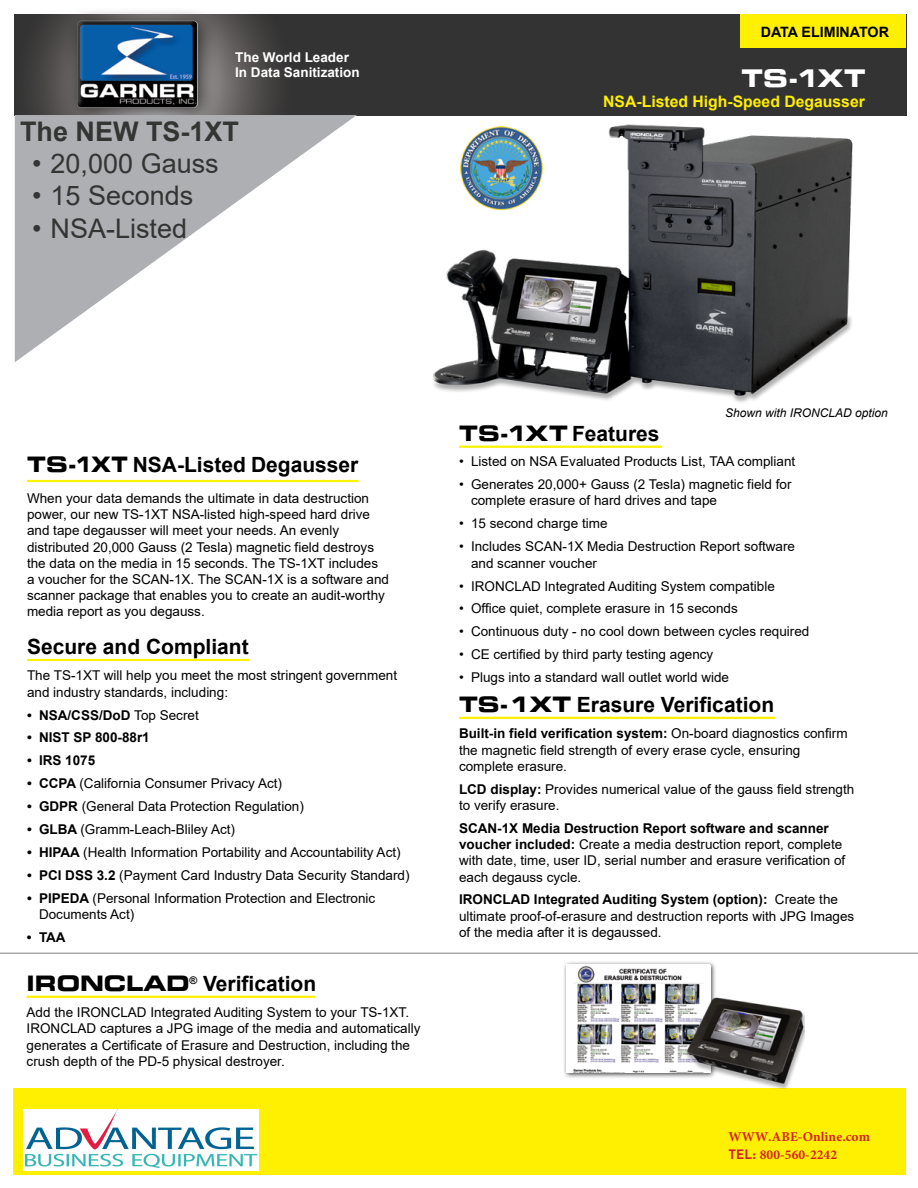
<style>
.page{position:relative;width:918px;height:1188px;background:#fff}
.page>*{position:absolute;margin:0;border:0;box-sizing:border-box;transform-origin:0 0}
.t1{font:27px "Arial";color:#343433}
.t2{font:700 27px "Arial";color:#343433}
.t3{font:24px "Eurostile Bold Extended Two";color:#fff}
.t4{font:700 21px "Arial";color:#000}
.t5{font:700 15.75px "Arial";color:#ffef00}
.t6{font:700 14.25px "Arial";color:#000}
.t7{font:13.5px/16.2px "Arial";color:#000}
.t8{font:700 13.5px "Arial";color:#000}
.t9{font:700 13.5px/17.5px "Minion Pro";letter-spacing:.005em;color:#d1232a}
.t10{font:700 13.5px/15px "Arial";color:#fff}
.t11{font:italic 12px "Arial";color:#000}
.s1{font-family:"Eurostile Bold Extended Two";font-weight:400}
.s2{font-weight:400}
.s3{font-weight:700}
.s4{font-family:"DIN"}
</style>
<div class="page">
<div style="left:13px;top:1089px;width:892px;height:86px;background:#ffef00"></div>
<img style="left:14px;top:14px;width:892px;height:101px">
<div style="left:64px;top:7px;width:154px;height:120px;background:#000;opacity:.67"></div>
<div style="left:70px;top:14px;width:129px;height:96px;background:#fff;opacity:.54"></div>
<div style="left:741px;top:14px;width:165px;height:34px;background:#ffef00"></div>
<hr style="left:459px;top:446px;width:203px;height:2px;background:#fff200">
<hr style="left:27px;top:659px;width:222px;height:2px;background:#ffef00">
<hr style="left:27px;top:480px;width:332px;height:2px;background:#fff200">
<hr style="left:459px;top:717px;width:317px;height:2px;background:#ffef00">
<hr style="left:0;top:953px;width:918px;height:1px;background:#000">
<hr style="left:27px;top:996px;width:288px;height:2px;background:#ffef00">
<div style="left:563px;top:961px;width:154px;height:118px;background:#000;opacity:.75"></div>
<img style="left:567px;top:965px;width:143px;height:107px">
<img style="left:676px;top:989px;width:128px;height:99px">
<img style="left:433px;top:124px;width:420px;height:279px">
<svg style="left:15px;top:115px;width:342px;height:247px;fill:#adafb2"></svg>
<img style="left:24px;top:1110px;width:234px;height:60px">
<p class="t10" style="left:235px;top:50px;width:126px">The World Leader<br>In Data Sanitization</p>
<h1 class="t2" style="left:20px;top:112px;width:221px">The NEW TS-1XT</h1>
<h1 class="t1" style="left:32px;top:145px;width:188px">• 20,000 Gauss</h1>
<h1 class="t1" style="left:32px;top:177px;width:163px">• 15 Seconds</h1>
<h1 class="t1" style="left:32px;top:210px;width:157px">• NSA-Listed</h1>
<p class="t6" style="left:761px;top:22px;width:130px">DATA ELIMINATOR</p>
<h2 class="t3" style="left:742px;top:61px;width:126px">TS-1XT</h2>
<p class="t5" style="left:603px;top:91px;width:263px">NSA-Listed High-Speed Degausser</p>
<h3 class="t4" style="left:27px;top:450px;width:333px"><span class="s1">TS-1XT</span> NSA-Listed Degausser</h3>
<p class="t7" style="left:27px;top:490px;width:364px">When your data demands the ultimate in data destruction power, our new TS-1XT NSA-listed high-speed hard drive and tape degausser will meet your needs. An evenly distributed 20,000 Gauss (2 Tesla) magnetic field destroys the data on the media in 15 seconds. The TS-1XT includes<br>a voucher for the SCAN-1X. The SCAN-1X is a software and scanner package that enables you to create an audit-worthy media report as you degauss.</p>
<h3 class="t4" style="left:27px;top:632px;width:223px">Secure and Compliant</h3>
<p class="t7" style="left:27px;top:667px;width:372px">The TS-1XT will help you meet the most stringent government and industry standards, including:</p>
<p class="t8" style="left:27px;top:705px;width:173px">• NSA/CSS/DoD <span class="s2">Top Secret</span></p>
<p class="t8" style="left:27px;top:728px;width:124px">• NIST SP 800-88r1</p>
<p class="t8" style="left:27px;top:751px;width:70px">• IRS 1075</p>
<p class="t7" style="left:27px;top:775px;width:257px"><span class="s3">• CCPA</span> (California Consumer Privacy Act)</p>
<p class="t7" style="left:27px;top:798px;width:278px"><span class="s3">• GDPR</span> (General Data Protection Regulation)</p>
<p class="t7" style="left:27px;top:821px;width:210px"><span class="s3">• GLBA</span> (Gramm-Leach-Bliley Act)</p>
<p class="t7" style="left:27px;top:844px;width:375px"><span class="s3">• HIPAA</span> (Health Information Portability and Accountability Act)</p>
<p class="t7" style="left:27px;top:867px;width:384px"><span class="s3">• PCI DSS 3.2</span> (Payment Card Industry Data Security Standard)</p>
<p class="t7" style="left:39px;top:890px;width:338px;text-indent:-12px"><span class="s3">• PIPEDA</span> (Personal Information Protection and Electronic<br>Documents Act)</p>
<p class="t8" style="left:27px;top:928px;width:40px">• TAA</p>
<h3 class="t4" style="left:27px;top:969px;width:291px"><span class="s1">IRONCLAD</span><sup>®</sup> Verification</h3>
<p class="t7" style="left:27px;top:1004px;width:395px">Add the IRONCLAD Integrated Auditing System to your TS-1XT.<br>IRONCLAD captures a JPG image of the media and automatically generates a Certificate of Erasure and Destruction, including the crush depth of the PD-5 physical destroyer.</p>
<h3 class="t4" style="left:459px;top:419px;width:202px"><span class="s1">TS-1XT</span> Features</h3>
<p class="t11" style="left:725px;top:405px;width:164px">Shown with IRONCLAD option</p>
<p class="t7" style="left:459px;top:453px;width:338px">• Listed on NSA Evaluated Products List, TAA compliant</p>
<p class="t7" style="left:471px;top:476px;width:322px;text-indent:-12px">• Generates 20,000+ Gauss (2 Tesla) magnetic field for complete erasure of hard drives and tape</p>
<p class="t7" style="left:459px;top:516px;width:150px">• 15 second charge time</p>
<p class="t7" style="left:471px;top:538px;width:326px;text-indent:-12px">• Includes SCAN-1X Media Destruction Report software and scanner voucher</p>
<p class="t7" style="left:459px;top:578px;width:317px">• IRONCLAD Integrated Auditing System compatible</p>
<p class="t7" style="left:459px;top:601px;width:280px">• Office quiet, complete erasure in 15 seconds</p>
<p class="t7" style="left:459px;top:624px;width:352px">• Continuous duty - no cool down between cycles required</p>
<p class="t7" style="left:459px;top:646px;width:256px">• CE certified by third party testing agency</p>
<p class="t7" style="left:459px;top:669px;width:272px">• Plugs into a standard wall outlet world wide</p>
<h3 class="t4" style="left:459px;top:690px;width:317px"><span class="s1">TS-1XT</span> Erasure Verification</h3>
<p class="t7" style="left:459px;top:725px;width:390px"><span class="s3">Built-in field verification system:</span> On-board diagnostics confirm the magnetic field strength of every erase cycle, ensuring complete erasure.</p>
<p class="t7" style="left:459px;top:781px;width:397px"><span class="s3">LCD display:</span> Provides numerical value of the gauss field strength to verify erasure.</p>
<p class="t7" style="left:459px;top:820px;width:388px"><span class="s3">SCAN-1X Media Destruction Report software and scanner voucher included:</span> Create a media destruction report, complete with date, time, user ID, serial number and erasure verification of each degauss cycle.</p>
<p class="t7" style="left:459px;top:892px;width:397px"><span class="s3">IRONCLAD Integrated Auditing System (option):</span> Create the ultimate proof-of-erasure and destruction reports with JPG Images of the media after it is degaussed.</p>
<p class="t9" style="left:728px;top:1128px;width:143px">WWW.ABE-Online.com<br><span class="s4">TEL:</span> 800-560-2242</p>
</div>
